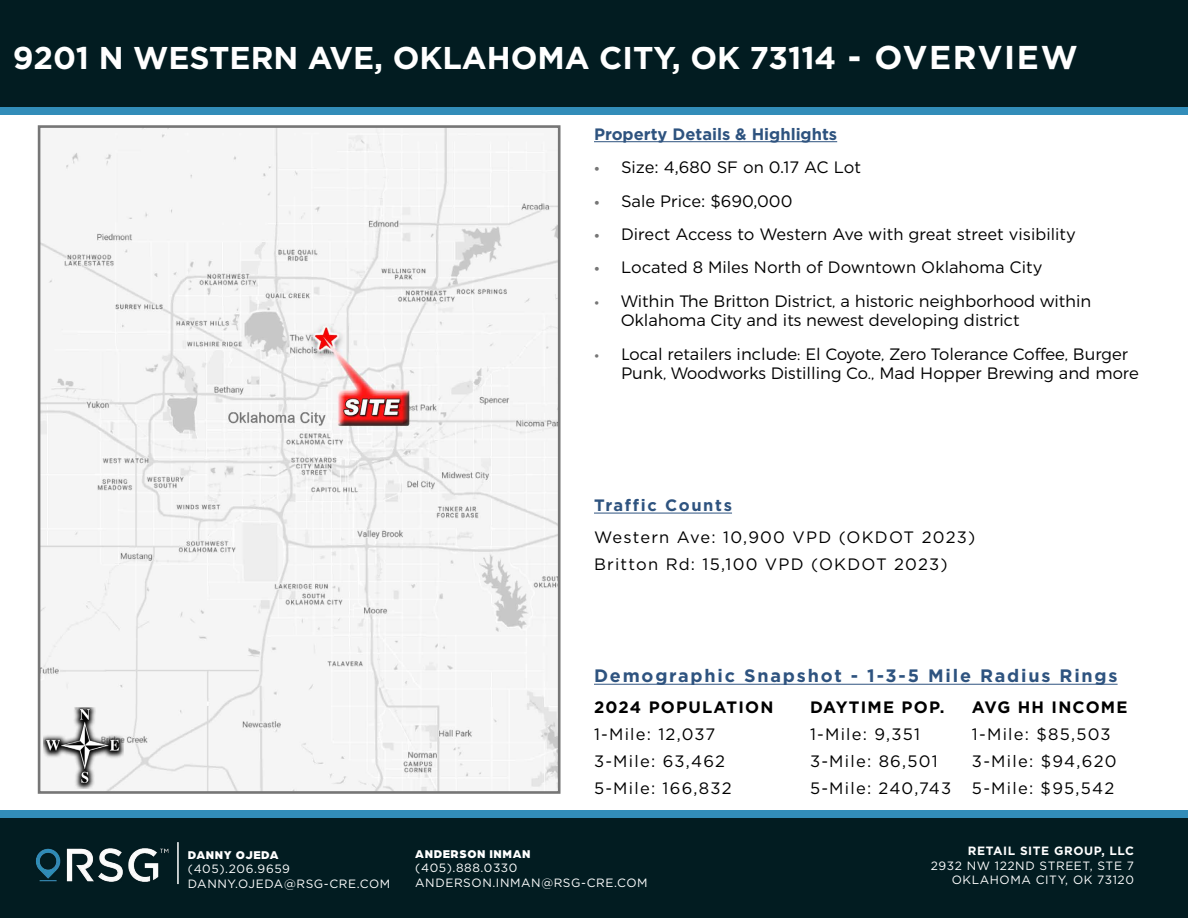
<style>
.page{position:relative;width:1188px;height:918px;background:#fff}
.page>*{position:absolute;margin:0;border:0;box-sizing:border-box;transform-origin:0 0}
.t1{font:700 31.5px "Gotham";color:#fff}
.t2{font:700 18px "Gotham";letter-spacing:.1em;color:#2e537f}
.t3{font:300 16.5px/19.8px "Montserrat";color:#000}
.t4{font:16.5px/27px "Gotham";letter-spacing:.075em;color:#000}
.t5{font:16.5px "Gotham";color:#000}
.t6{font:700 16.5px "Gotham";letter-spacing:.075em;color:#000}
.t7{font:700 16.5px "Gotham";color:#2e537f}
.t8{font:700 16.5px "Gotham";letter-spacing:.1em;color:#2e537f}
.t9{font:12px/14.4px "Gotham";letter-spacing:.05em;color:#fff}
.t10{font:900 12px "Arboria";letter-spacing:.05em;color:#fff}
.t11{font:700 12px "Gotham";letter-spacing:.05em;color:#fff}
.s1{font-size:33px}
.s2{font-family:"Arboria";font-size:15px;color:#767676}
</style>
<div class="page">
<div style="left:0;top:0;width:1188px;height:107px;background:#021c21"></div>
<div style="left:0;top:817px;width:1188px;height:101px;background:#021c21"></div>
<div style="left:0;top:107px;width:1188px;height:8px;background:#328db9"></div>
<div style="left:0;top:810px;width:1188px;height:7px;background:#328db9"></div>
<hr style="left:177px;top:842px;width:2px;height:42px;background:#fff">
<img style="left:36px;top:848px;width:133px;height:34px">
<hr style="left:594px;top:141px;width:243px;height:1px;background:#2e537f">
<img style="left:42px;top:129px;width:515px;height:661px">
<div style="left:38px;top:125px;width:523px;height:669px;border:3px solid #767676"></div>
<hr style="left:594px;top:684px;width:524px;height:1px;background:#2e537f">
<hr style="left:594px;top:513px;width:138px;height:1px;background:#2e537f">
<img style="left:43px;top:707px;width:80px;height:81px">
<h1 class="t1" style="left:13px;top:37px;width:1066px">9201 N WESTERN AVE, OKLAHOMA CITY, OK 73114 <span class="s1">- OVERVIEW</span></h1>
<p class="t7" style="left:594px;top:123px;width:245px">Property Details &amp; Highlights</p>
<p class="t5" style="left:594px;top:157px;width:269px"><span class="s2">•</span> Size: 4,680 SF on 0.17 AC Lot</p>
<p class="t5" style="left:594px;top:190px;width:200px"><span class="s2">•</span> Sale Price: $690,000</p>
<p class="t5" style="left:594px;top:224px;width:483px"><span class="s2">•</span> Direct Access to Western Ave with great street visibility</p>
<p class="t5" style="left:594px;top:257px;width:450px"><span class="s2">•</span> Located 8 Miles North of Downtown Oklahoma City</p>
<p class="t3" style="left:621px;top:289px;width:472px;text-indent:-27px"><span class="s2">•</span> Within The Britton District, a historic neighborhood within<br>Oklahoma City and its newest developing district</p>
<p class="t3" style="left:621px;top:342px;width:519px;text-indent:-27px"><span class="s2">•</span> Local retailers include: El Coyote, Zero Tolerance Coffee, Burger<br>Punk, Woodworks Distilling Co., Mad Hopper Brewing and more</p>
<p class="t8" style="left:594px;top:495px;width:140px">Traffic Counts</p>
<p class="t4" style="left:594px;top:523px;width:383px">Western Ave: 10,900 VPD (OKDOT 2023)<br>Britton Rd: 15,100 VPD (OKDOT 2023)</p>
<p class="t10" style="left:188px;top:846px;width:92px">DANNY OJEDA</p>
<p class="t9" style="left:188px;top:861px;width:204px">(405).206.9659<br>DANNY.OJEDA@RSG-CRE.COM</p>
<p class="t2" style="left:594px;top:664px;width:525px">Demographic Snapshot - 1-3-5 Mile Radius Rings</p>
<p class="t6" style="left:594px;top:696px;width:181px">2024 POPULATION</p>
<p class="t6" style="left:810px;top:696px;width:136px">DAYTIME POP.</p>
<p class="t6" style="left:972px;top:696px;width:157px">AVG HH INCOME</p>
<p class="t4" style="left:594px;top:720px;width:123px">1-Mile: 12,037</p>
<p class="t5" style="left:810px;top:723px;width:112px">1-Mile: 9,351</p>
<p class="t4" style="left:972px;top:720px;width:140px">1-Mile: $85,503</p>
<p class="t4" style="left:594px;top:747px;width:133px">3-Mile: 63,462</p>
<p class="t4" style="left:810px;top:747px;width:129px">3-Mile: 86,501</p>
<p class="t4" style="left:972px;top:747px;width:146px">3-Mile: $94,620</p>
<p class="t4" style="left:594px;top:774px;width:139px">5-Mile: 166,832</p>
<p class="t4" style="left:810px;top:774px;width:306px">5-Mile: 240,743 5-Mile: $95,542</p>
<p class="t10" style="left:415px;top:845px;width:117px">ANDERSON INMAN</p>
<p class="t9" style="left:415px;top:860px;width:234px">(405).888.0330<br>ANDERSON.INMAN@RSG-CRE.COM</p>
<p class="t11" style="left:968px;top:843px;width:168px">RETAIL SITE GROUP, LLC</p>
<p class="t9" style="left:931px;top:858px;width:205px;text-align:right">2932 NW 122ND STREET, STE 7<br>OKLAHOMA CITY, OK 73120</p>
</div>
